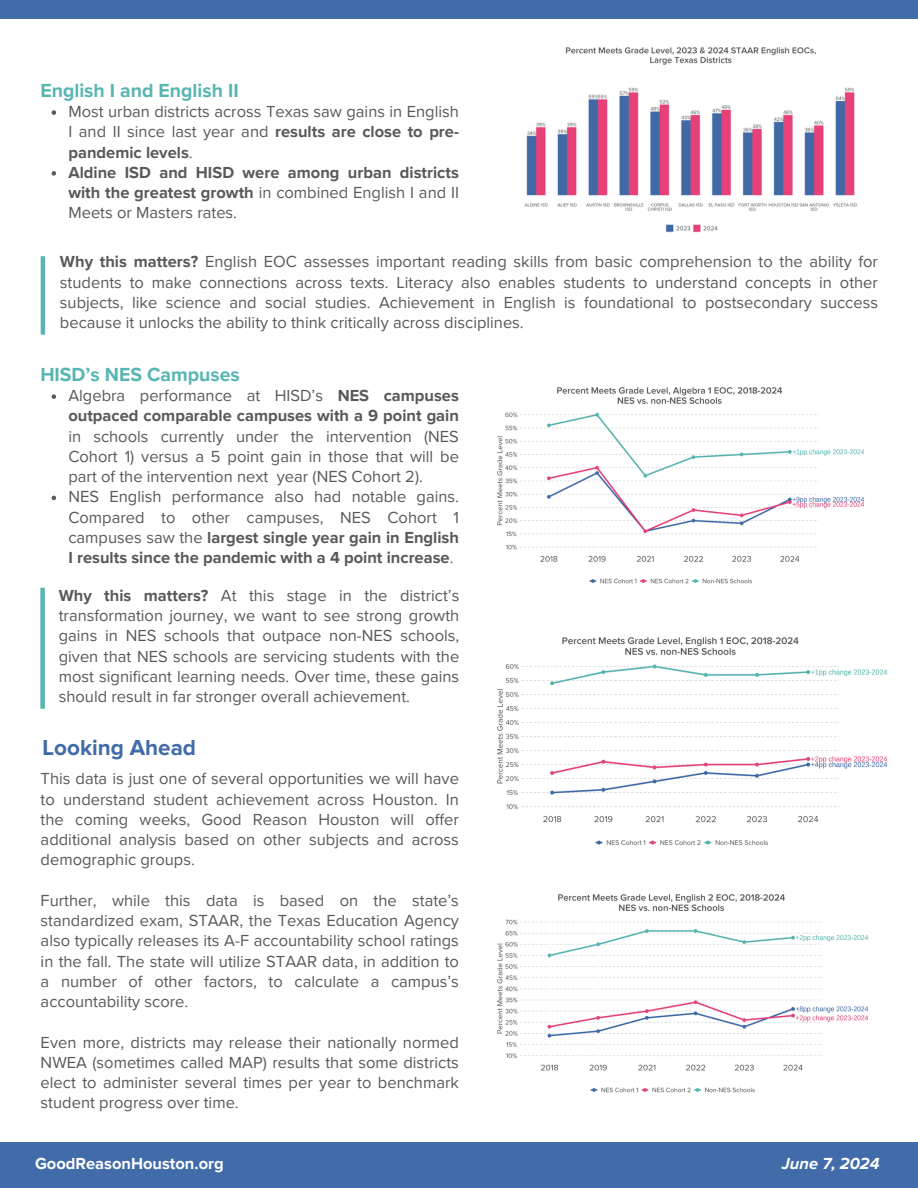
<style>
.page{position:relative;width:918px;height:1188px;background:#fff}
.page>*{position:absolute;margin:0;border:0;box-sizing:border-box;transform-origin:0 0}
.t1{font:700 22.5px "Proxima Nova";color:#416ba9}
.t2{font:700 19.5px "Proxima Nova";color:#57b6b2}
.t3{font:16.5px/20.2px "Proxima Nova";color:#59595c;text-align:justify}
.t4{font:700 16.5px/20.2px "Proxima Nova";color:#59595c;text-align:justify}
.t5{font:700 16.5px "Proxima Nova";color:#fff}
.t6{font:italic 700 16.5px "Proxima Nova";color:#fff}
.s1{font-weight:700}
.s2{font-weight:400}
</style>
<div class="page">
<div style="left:40px;top:588px;width:5px;height:121px;background:#57b6b2"></div>
<img style="left:497px;top:894px;width:372px;height:199px">
<img style="left:497px;top:387px;width:368px;height:197px">
<hr style="left:41px;top:256px;width:4px;height:79px;background:#57b6b2">
<img style="left:497px;top:637px;width:391px;height:208px">
<img style="left:524px;top:47px;width:333px;height:186px">
<div style="left:0;top:1142px;width:918px;height:46px;background:#416ba9"></div>
<div style="left:0;top:0;width:918px;height:19px;background:#416ba9"></div>
<svg style="left:52px;top:110px;width:4px;height:5px"></svg>
<svg style="left:52px;top:171px;width:4px;height:5px"></svg>
<svg style="left:52px;top:394px;width:4px;height:5px"></svg>
<svg style="left:52px;top:496px;width:4px;height:4px"></svg>
<p class="t2" style="left:40px;top:79px;width:200px">English I and English II</p>
<h1 class="t3" style="left:68px;top:102px;width:392px">Most urban districts across Texas saw gains in English I and II since last year and <span class="s1">results are close to pre&shy;pandemic levels</span>.</h1>
<p class="t4" style="left:68px;top:163px;width:392px">Aldine ISD and HISD were among urban districts with the greatest growth <span class="s2">in combined English I and II Meets or Masters rates.</span></p>
<h2 class="t3" style="left:60px;top:252px;width:820px"><span class="s1">Why this matters?</span> English EOC assesses important reading skills from basic comprehension to the ability for students to make connections across texts. Literacy also enables students to understand concepts in other subjects, like science and social studies. Achievement in English is foundational to postsecondary success because it unlocks the ability to think critically across disciplines.</h2>
<p class="t2" style="left:40px;top:363px;width:201px">HISD’s NES Campuses</p>
<p class="t3" style="left:68px;top:386px;width:392px">Algebra performance at HISD’s <span class="s1">NES campuses outpaced comparable campuses with a 9 point gain </span>in schools currently under the intervention (NES Cohort 1) versus a 5 point gain in those that will be part of the intervention next year (NES Cohort 2).</p>
<h3 class="t3" style="left:68px;top:487px;width:392px">NES English performance also had notable gains.<br>Compared to other campuses, NES Cohort 1 campuses saw the <span class="s1">largest single year gain in English I results since the pandemic with a 4 point increase</span>.</h3>
<h3 class="t3" style="left:59px;top:586px;width:402px"><span class="s1">Why this matters?</span> At this stage in the district’s transformation journey, we want to see strong growth gains in NES schools that outpace non-NES schools, given that NES schools are servicing students with the most significant learning needs. Over time, these gains should result in far stronger overall achievement.</h3>
<p class="t1" style="left:43px;top:737px;width:155px">Looking Ahead</p>
<h2 class="t3" style="left:41px;top:769px;width:420px">This data is just one of several opportunities we will have to understand student achievement across Houston. In the coming weeks, Good Reason Houston will offer additional analysis based on other subjects and across demographic groups.</h2>
<p class="t3" style="left:41px;top:891px;width:420px">Further, while this data is based on the state’s standardized exam, STAAR, the Texas Education Agency also typically releases its A-F accountability school ratings in the fall. The state will utilize STAAR data, in addition to a number of other factors, to calculate a campus’s accountability score.</p>
<p class="t3" style="left:41px;top:1032px;width:420px">Even more, districts may release their nationally normed NWEA (sometimes called MAP) results that some districts elect to administer several times per year to benchmark student progress over time.</p>
<p class="t5" style="left:35px;top:1153px;width:190px">GoodReasonHouston.org</p>
<p class="t6" style="left:782px;top:1153px;width:99px">June 7, 2024</p>
</div>
